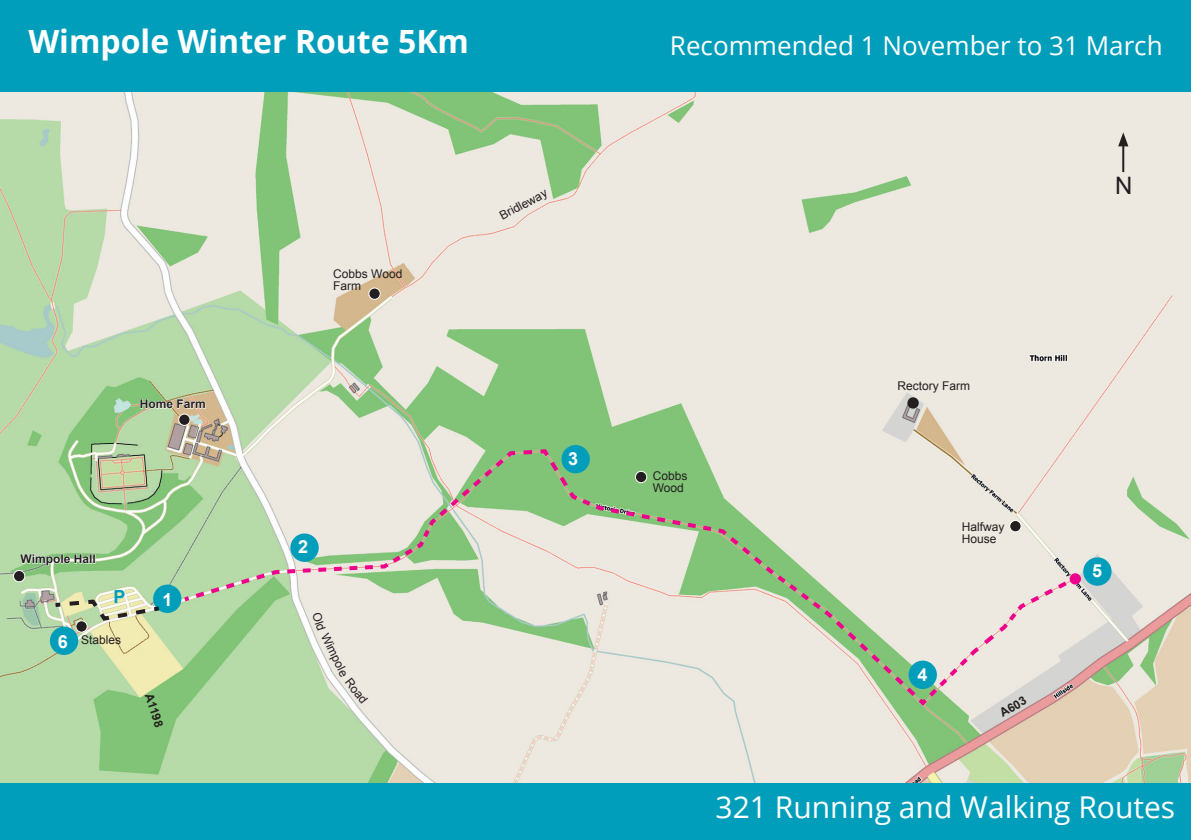
<style>
.page{position:relative;width:1191px;height:840px;background:#fff}
.page>*{position:absolute;margin:0;border:0;box-sizing:border-box;transform-origin:0 0}
.t1{font:700 32px "Open Sans";color:#fff}
.t2{font:30px "Open Sans";color:#fff}
.t3{font:26px "Open Sans";color:#fff}
.t4{font:24px "Arial";color:#231f20}
.t5{font:700 18px "Arial";color:#fff}
.t6{font:700 18px "Arial";color:#009ebb}
.t7{font:12px/12px "Arial";color:#231f20}
.t8{font:700 12px "Arial";color:#231f20}
</style>
<div class="page">
<div style="left:0;top:0;width:1191px;height:839px;background:#009ebb"></div>
<img style="left:0;top:92px;width:1191px;height:689px">
<hr style="left:1122px;top:143px;width:2px;height:29px;background:#231f20">
<svg style="left:1118px;top:132px;width:10px;height:14px"></svg>
<div style="left:907px;top:397px;width:11px;height:11px;background:#231f20;border-radius:50%"></div>
<div style="left:13px;top:570px;width:12px;height:11px;background:#231f20;border-radius:50%"></div>
<div style="left:13px;top:570px;width:12px;height:11px;border:1px solid #fff;border-radius:50%"></div>
<svg style="left:19px;top:552px;width:77px;height:14px"></svg>
<div style="left:76px;top:620px;width:11px;height:11px;background:#231f20;border-radius:50%"></div>
<div style="left:76px;top:620px;width:11px;height:12px;border:1px solid #fff;border-radius:50%"></div>
<div style="left:179px;top:414px;width:11px;height:11px;background:#231f20;border-radius:50%"></div>
<div style="left:178px;top:413px;width:12px;height:12px;border:1px solid #fff;border-radius:50%"></div>
<svg style="left:140px;top:398px;width:66px;height:11px"></svg>
<div style="left:50px;top:626px;width:28px;height:28px;background:#009ebb;border-radius:50%"></div>
<div style="left:1083px;top:557px;width:28px;height:28px;background:#009ebb;border-radius:50%"></div>
<svg style="left:561px;top:444px;width:29px;height:29px"></svg>
<svg style="left:180px;top:447px;width:901px;height:261px;background:#d2dcc6"></svg>
<div style="left:153px;top:584px;width:28px;height:28px;background:#009ebb;border-radius:50%"></div>
<div style="left:369px;top:288px;width:11px;height:11px;background:#231f20;border-radius:50%"></div>
<div style="left:369px;top:287px;width:11px;height:12px;border:1px solid #fff;border-radius:50%"></div>
<div style="left:1069px;top:573px;width:12px;height:11px;background:#ed028c;border-radius:50%"></div>
<div style="left:1009px;top:520px;width:12px;height:11px;background:#231f20;border-radius:50%"></div>
<div style="left:1009px;top:520px;width:12px;height:12px;border:1px solid #fff;border-radius:50%"></div>
<svg style="left:51px;top:597px;width:112px;height:25px;background:#c3d1ae"></svg>
<svg style="left:312px;top:611px;width:14px;height:19px"></svg>
<p class="t1" style="left:28px;top:19px;width:442px">Wimpole Winter Route 5Km</p>
<p class="t3" style="left:670px;top:28px;width:494px">Recommended 1 November to 31 March</p>
<p class="t8" style="left:140px;top:395px;width:68px">Home Farm</p>
<p class="t8" style="left:21px;top:550px;width:77px">Wimpole Hall</p>
<p class="t6" style="left:113px;top:584px;width:14px">P</p>
<p class="t5" style="left:162px;top:587px;width:12px">1</p>
<p class="t5" style="left:58px;top:629px;width:12px">6</p>
<p class="t7" style="left:81px;top:633px;width:42px">Stables</p>
<p class="t8" style="left:156px;top:691px;width:36px;rotate:72deg">A1198</p>
<p class="t7" style="left:333px;top:268px;width:71px">Cobbs Wood<br>Farm</p>
<p class="t5" style="left:298px;top:534px;width:12px">2</p>
<p class="t7" style="left:330px;top:631px;width:48px;rotate:64deg">Wimpole</p>
<p class="t7" style="left:352px;top:675px;width:30px;rotate:53deg">Road</p>
<p class="t7" style="left:498px;top:211px;width:54px;rotate:-28deg">Bridleway</p>
<p class="t5" style="left:568px;top:446px;width:12px">3</p>
<p class="t4" style="left:1115px;top:169px;width:19px">N</p>
<p class="t7" style="left:653px;top:469px;width:36px">Cobbs<br>Wood</p>
<p class="t7" style="left:897px;top:380px;width:74px">Rectory Farm</p>
<p class="t7" style="left:961px;top:520px;width:44px">Halfway<br>House</p>
<p class="t5" style="left:1092px;top:558px;width:12px">5</p>
<p class="t5" style="left:917px;top:661px;width:12px">4</p>
<p class="t8" style="left:996px;top:706px;width:30px;rotate:-30deg">A603</p>
<p class="t2" style="left:715px;top:786px;width:461px">321 Running and Walking Routes</p>
</div>
